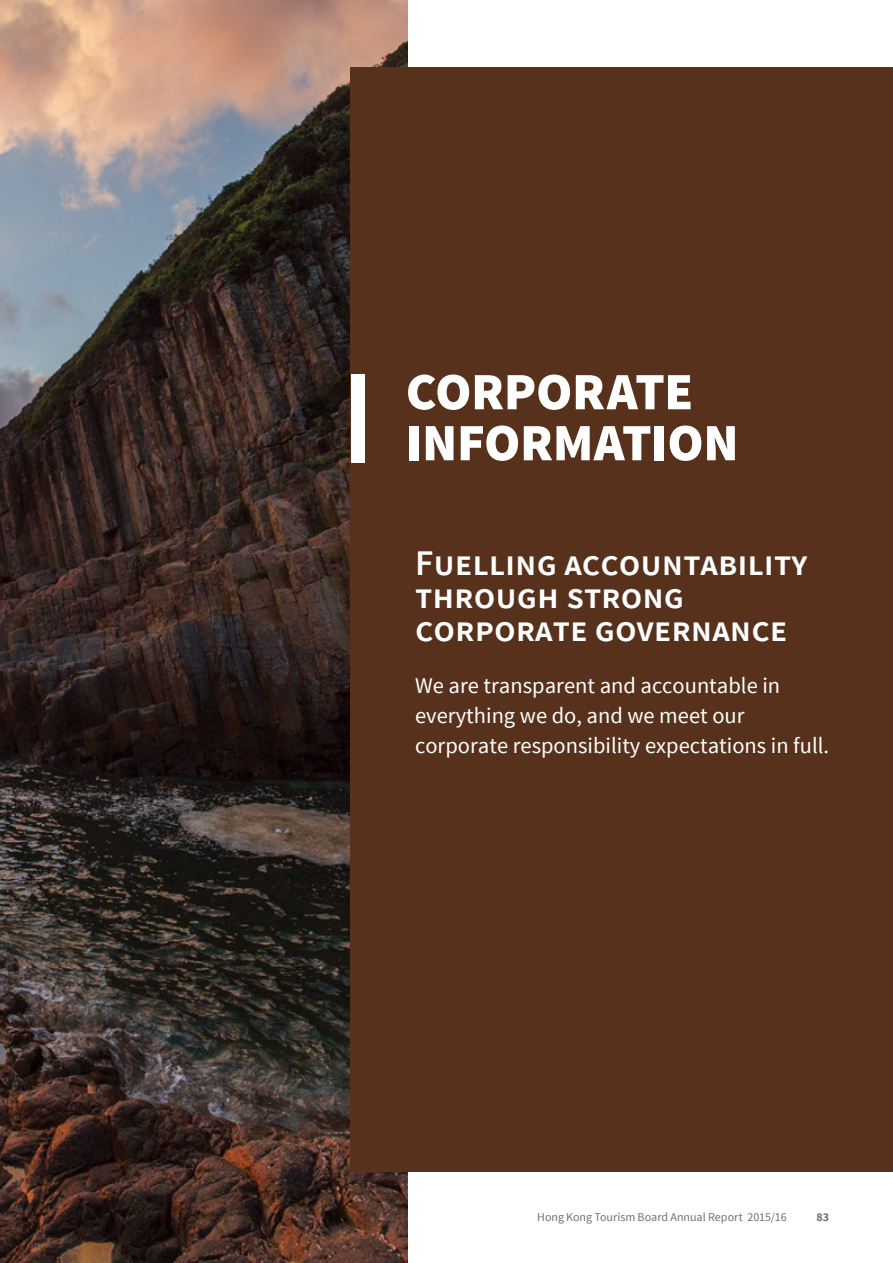
<style>
.page{position:relative;width:893px;height:1263px;background:#fff}
.page>*{position:absolute;margin:0;border:0;box-sizing:border-box;transform-origin:0 0}
.t1{font:900 52.5px/51px "Source Sans Pro";letter-spacing:-.005em;color:#fff}
.t2{font:600 36px/33px "Source Sans Pro";color:#fff}
.t3{font:22.5px/30px "Source Sans Pro";color:#fff}
.t4{font:12px "Source Sans Pro";color:#727171}
.t5{font:700 12px "Source Sans Pro";color:#727171}
</style>
<div class="page">
<img style="left:0;top:0;width:408px;height:1263px">
<div style="left:351px;top:67px;width:542px;height:1104px;background:#57311b"></div>
<div style="left:351px;top:374px;width:14px;height:89px;background:#fff"></div>
<h1 class="t1" style="left:406px;top:369px;width:334px">CORPORATE<br>INFORMATION</h1>
<h2 class="t2" style="left:415px;top:548px;width:394px">Fuelling accountability through strong corporate governance</h2>
<p class="t3" style="left:415px;top:670px;width:416px">We are transparent and accountable in everything we do, and we meet our corporate responsibility expectations in full.</p>
<p class="t4" style="left:537px;top:1209px;width:251px">Hong Kong Tourism Board Annual Report 2015/16</p>
<p class="t5" style="left:816px;top:1209px;width:14px">83</p>
</div>
